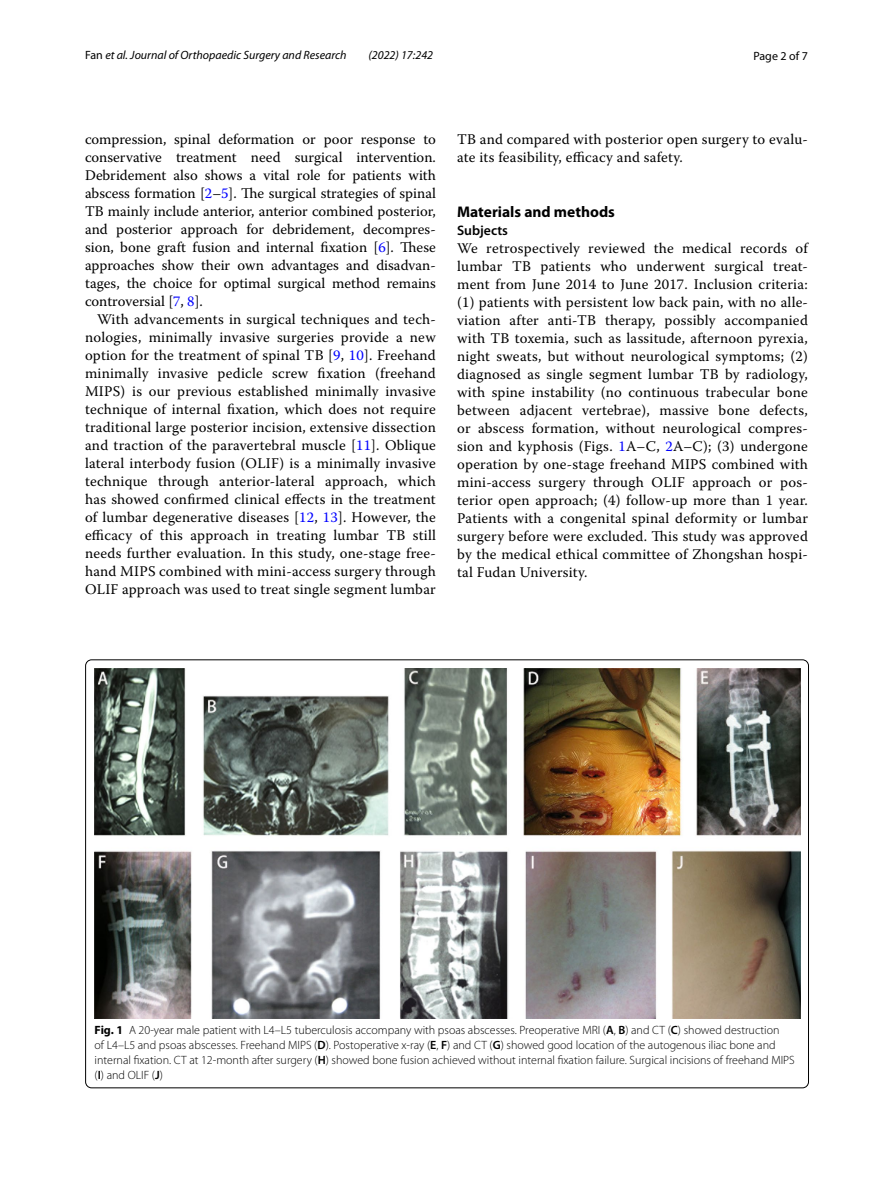
<style>
.page{position:relative;width:893px;height:1187px;background:#fff}
.page>*{position:absolute;margin:0;border:0;box-sizing:border-box;transform-origin:0 0}
.t1{font:700 15.45px "Myriad Pro";color:#000}
.t2{font:14.7px/18px "Warnock Pro";letter-spacing:.015em;color:#000;text-align:justify}
.t3{font:600 13.8px "Myriad Pro";color:#000}
.t4{font:300 12px/15px "Myriad Pro";color:#000}
.t5{font:italic 12px "Myriad Pro";color:#000}
.t6{font:12px "Myriad Pro";color:#000}
.s1{font-style:normal}
.s2{color:#00f}
.s3{font-weight:700}
.s4{font-weight:600}
</style>
<div class="page">
<img style="left:94px;top:668px;width:706px;height:350px">
<p class="t5" style="left:85px;top:48px;width:263px"><span class="s1">Fan</span> et al. Journal of Orthopaedic Surgery and Research</p>
<p class="t5" style="left:368px;top:48px;width:66px">(2022) 17:242</p>
<p class="t6" style="left:753px;top:48px;width:56px">Page 2 of 7</p>
<p class="t2" style="left:85px;top:130px;width:352px">compression, spinal deformation or poor response to conservative treatment need surgical intervention.<br>Debridement also shows a vital role for patients with abscess formation [<span class="s2">2</span>–<span class="s2">5</span>]. The surgical strategies of spinal TB mainly include anterior, anterior combined posterior, and posterior approach for debridement, decompres&shy;sion, bone graft fusion and internal fixation [<span class="s2">6</span>]. These approaches show their own advantages and disadvan&shy;tages, the choice for optimal surgical method remains controversial [<span class="s2">7</span>, <span class="s2">8</span>].</p>
<p class="t2" style="left:85px;top:310px;width:352px;text-indent:12px">With advancements in surgical techniques and tech&shy;nologies, minimally invasive surgeries provide a new option for the treatment of spinal TB [<span class="s2">9</span>, <span class="s2">10</span>]. Freehand minimally invasive pedicle screw fixation (freehand MIPS) is our previous established minimally invasive technique of internal fixation, which does not require traditional large posterior incision, extensive dissection and traction of the paravertebral muscle [<span class="s2">11</span>]. Oblique lateral interbody fusion (OLIF) is a minimally invasive technique through anterior-lateral approach, which has showed confirmed clinical effects in the treatment of lumbar degenerative diseases [<span class="s2">12</span>, <span class="s2">13</span>]. However, the efficacy of this approach in treating lumbar TB still needs further evaluation. In this study, one-stage free&shy;hand MIPS combined with mini-access surgery through OLIF approach was used to treat single segment lumbar</p>
<p class="t2" style="left:457px;top:130px;width:352px">TB and compared with posterior open surgery to evalu&shy;ate its feasibility, efficacy and safety.</p>
<p class="t1" style="left:457px;top:201px;width:159px">Materials and methods</p>
<p class="t3" style="left:457px;top:221px;width:52px">Subjects</p>
<p class="t2" style="left:457px;top:238px;width:352px">We retrospectively reviewed the medical records of lumbar TB patients who underwent surgical treat&shy;ment from June 2014 to June 2017. Inclusion criteria: (1) patients with persistent low back pain, with no alle&shy;viation after anti-TB therapy, possibly accompanied with TB toxemia, such as lassitude, afternoon pyrexia, night sweats, but without neurological symptoms; (2) diagnosed as single segment lumbar TB by radiology, with spine instability (no continuous trabecular bone between adjacent vertebrae), massive bone defects, or abscess formation, without neurological compres&shy;sion and kyphosis (Figs. <span class="s2">1</span>A–C, <span class="s2">2</span>A–C); (3) undergone operation by one-stage freehand MIPS combined with mini-access surgery through OLIF approach or pos&shy;terior open approach; (4) follow-up more than 1 year.<br>Patients with a congenital spinal deformity or lumbar surgery before were excluded. This study was approved by the medical ethical committee of Zhongshan hospi&shy;tal Fudan University.</p>
<p class="t4" style="left:95px;top:1022px;width:702px"><span class="s3">Fig. 1</span> A 20-year male patient with L4–L5 tuberculosis accompany with psoas abscesses. Preoperative MRI (<span class="s4">A</span>, <span class="s4">B</span>) and CT (<span class="s4">C</span>) showed destruction<br>of L4–L5 and psoas abscesses. Freehand MIPS (<span class="s4">D</span>). Postoperative x-ray (<span class="s4">E</span>, <span class="s4">F</span>) and CT (<span class="s4">G</span>) showed good location of the autogenous iliac bone and internal fixation. CT at 12-month after surgery (<span class="s4">H</span>) showed bone fusion achieved without internal fixation failure. Surgical incisions of freehand MIPS (<span class="s4">I</span>) and OLIF (<span class="s4">J</span>)</p>
</div>
